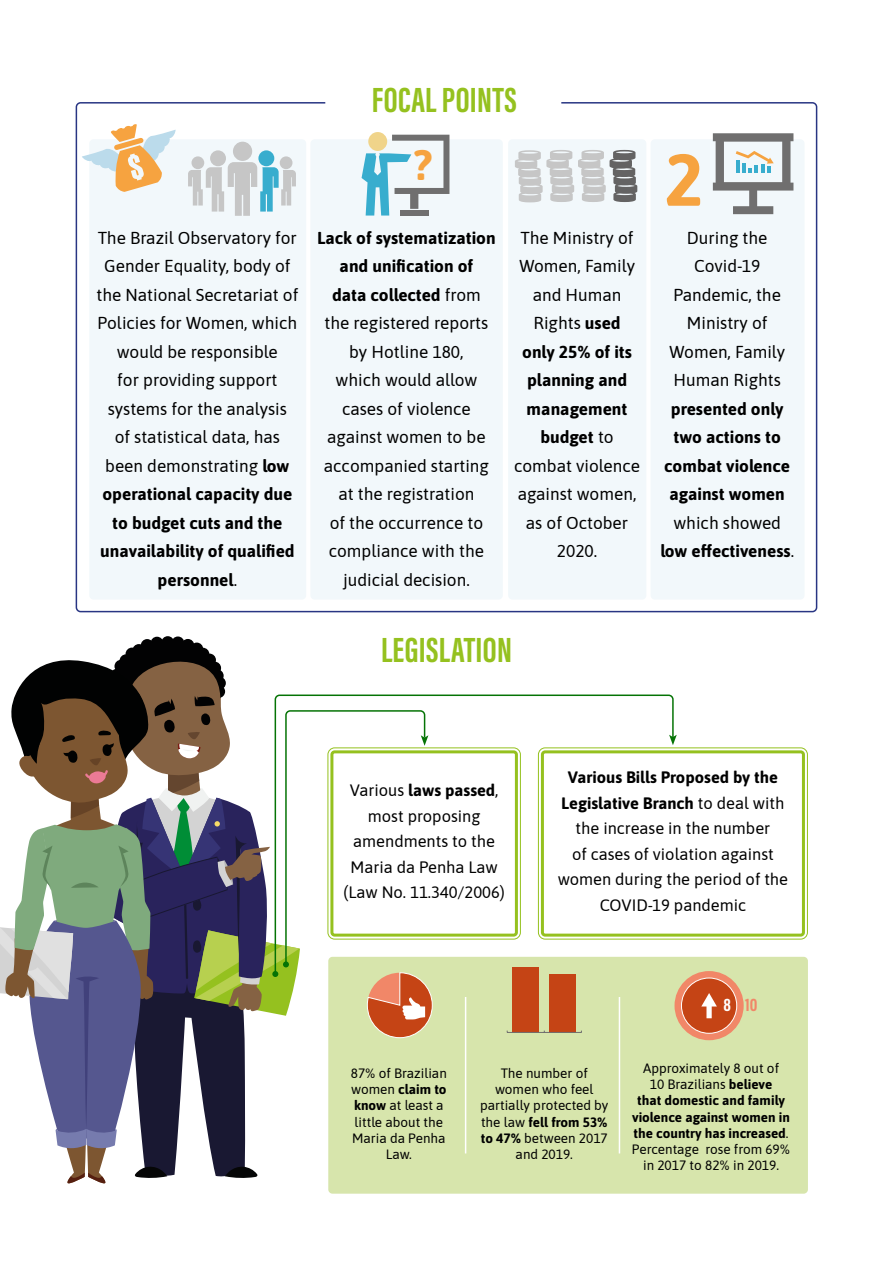
<style>
.page{position:relative;width:893px;height:1263px;background:#fff}
.page>*{position:absolute;margin:0;border:0;box-sizing:border-box;transform-origin:0 0}
.texto{font:700 73.2px "Asap";color:#f6a340}
.texto-2{font:700 42.45px "Asap";color:#f6a340}
.titulo{font:36px "Acumin Variable Concept";letter-spacing:.01em;color:#95c11f}
.texto-3{font:17.25px/28.5px "Asap";color:#000;text-align:center}
.texto-4{font:16.5px/25.5px "Asap";color:#000;text-align:center}
.Normal__Web{font:13.5px/16.2px "Asap";color:#000;text-align:center}
.Normal__Web-2{font:700 13.5px/16.2px "Asap";color:#000;text-align:center}
.s1{font-weight:700}
.s2{font-weight:400}
</style>
<div class="page">
<div style="left:328px;top:957px;width:480px;height:237px;background:#d7e5ac;border-radius:4px"></div>
<div style="left:89px;top:139px;width:217px;height:461px;background:#f2f8fb;border-radius:4px"></div>
<div style="left:310px;top:139px;width:193px;height:461px;background:#f2f8fb;border-radius:4px"></div>
<div style="left:508px;top:139px;width:138px;height:461px;background:#f2f8fb;border-radius:4px"></div>
<div style="left:651px;top:139px;width:153px;height:461px;background:#f2f8fb;border-radius:4px"></div>
<div style="left:233px;top:142px;width:19px;height:19px;background:#c6c6c6;border-radius:50%"></div>
<svg style="left:188px;top:150px;width:108px;height:66px"></svg>
<svg style="left:82px;top:124px;width:94px;height:68px"></svg>
<svg style="left:368px;top:132px;width:19px;height:19px"></svg>
<svg style="left:362px;top:135px;width:87px;height:81px"></svg>
<svg style="left:515px;top:150px;width:122px;height:52px"></svg>
<svg style="left:713px;top:133px;width:80px;height:81px"></svg>
<div style="left:541px;top:750px;width:264px;height:186px;border:3px solid #95c11f;border-radius:3px"></div>
<svg style="left:433px;top:694px;width:241px;height:263px"></svg>
<svg style="left:669px;top:735px;width:8px;height:10px"></svg>
<div style="left:512px;top:967px;width:27px;height:65px;background:#c54415"></div>
<div style="left:549px;top:974px;width:27px;height:58px;background:#c54415"></div>
<hr style="left:507px;top:1032px;width:74px;height:1px;background:#706f6f">
<div style="left:674px;top:971px;width:70px;height:69px;background:#f18768;border-radius:50%"></div>
<div style="left:681px;top:978px;width:56px;height:55px;background:#c54415;border-radius:50%"></div>
<div style="left:681px;top:977px;width:56px;height:57px;border:1px solid #fff;border-radius:50%"></div>
<div style="left:706px;top:1004px;width:6px;height:14px;background:#fff"></div>
<svg style="left:701px;top:993px;width:16px;height:13px"></svg>
<hr style="left:465px;top:997px;width:1px;height:156px;background:#fff">
<hr style="left:619px;top:997px;width:1px;height:156px;background:#fff">
<svg style="left:0;top:637px;width:433px;height:546px"></svg>
<p class="texto-3" style="left:96px;top:222px;width:203px">The Brazil Observatory for<br>Gender Equality, body of the National Secretariat of<br>Policies for Women, which would be responsible<br>for providing support systems for the analysis<br>of statistical data, has been demonstrating <span class="s1">low operational capacity due to budget cuts and the unavailability of qualified personnel</span>.</p>
<p class="titulo" style="left:372px;top:74px;width:147px">FOCAL POINTS</p>
<p class="texto-2" style="left:414px;top:135px;width:20px">?</p>
<p class="texto" style="left:664px;top:128px;width:41px">2</p>
<p class="texto-3" style="left:317px;top:222px;width:180px"><span class="s1">Lack of systematization and unification of<br>data collected</span> from<br>the registered reports by Hotline 180,<br>which would allow cases of violence against women to be accompanied starting at the registration<br>of the occurrence to compliance with the judicial decision.</p>
<p class="texto-3" style="left:514px;top:222px;width:127px">The Ministry of<br>Women, Family and Human<br>Rights <span class="s1">used<br>only 25% of its planning and management budget</span> to combat violence against women, as of October<br>2020.</p>
<p class="texto-3" style="left:660px;top:222px;width:135px">During the<br>Covid-19<br>Pandemic, the<br>Ministry of<br>Women, Family<br>Human Rights <span class="s1">presented only two actions to combat violence against women </span>which showed <span class="s1">low effectiveness</span>.</p>
<p class="titulo" style="left:381px;top:625px;width:132px">LEGISLATION</p>
<p class="texto-4" style="left:343px;top:777px;width:163px">Various <span class="s1">laws passed</span>, most proposing amendments to the<br>Maria da Penha Law (Law No. 11.340/2006)</p>
<p class="texto-4" style="left:558px;top:764px;width:232px"><span class="s1">Various Bills Proposed by the<br>Legislative Branch</span> to deal with the increase in the number<br>of cases of violation against women during the period of the<br>COVID-19 pandemic</p>
<p class="Normal__Web" style="left:351px;top:1064px;width:97px">87% of Brazilian women <span class="s1">claim to know</span> at least a little about the<br>Maria da Penha<br>Law.</p>
<p class="Normal__Web" style="left:480px;top:1064px;width:130px">The number of women who feel partially protected by the law <span class="s1">fell from 53% to 47%</span> between 2017 and 2019.</p>
<p class="Normal__Web-2" style="left:632px;top:1059px;width:160px"><span class="s2">Approximately 8 out of<br>10 Brazilians</span> believe<br>that domestic and family violence against women in the country has increased<span class="s2">.<br>Percentage rose from 69% in 2017 to 82% in 2019.</span></p>
</div>
